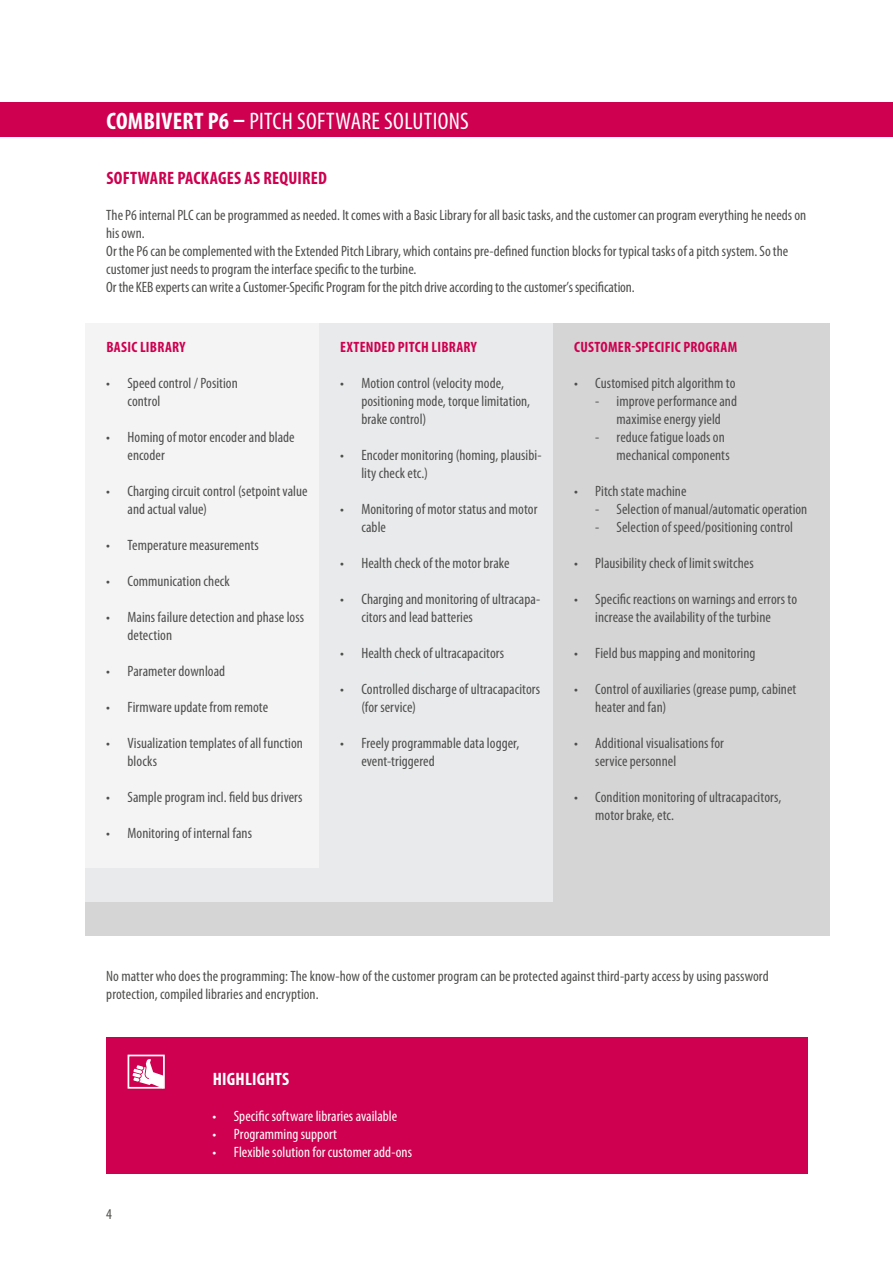
<style>
.page{position:relative;width:893px;height:1263px;background:#fff}
.page>*{position:absolute;margin:0;border:0;box-sizing:border-box;transform-origin:0 0}
.t1{font:condensed 24px "Myriad Pro";letter-spacing:.015em;color:#fff}
.t2{font:700 condensed 18px "Myriad Pro";letter-spacing:.01em;color:#ce004f}
.t3{font:700 condensed 18px "Myriad Pro";letter-spacing:.01em;color:#fff}
.t4{font:condensed 15px/18px "Myriad Pro";letter-spacing:.005em;color:#4e4e4d}
.t5{font:condensed 15px "Myriad Pro";letter-spacing:.005em;color:#fff}
.t6{font:700 condensed 15px "Myriad Pro";letter-spacing:.02em;color:#ce004f}
.s1{font-weight:700}
</style>
<div class="page">
<div style="left:85px;top:323px;width:744px;height:612px;background:#d5d5d6"></div>
<div style="left:85px;top:323px;width:468px;height:578px;background:#e9eaeb"></div>
<div style="left:85px;top:323px;width:234px;height:545px;background:#f4f4f5"></div>
<div style="left:0;top:102px;width:893px;height:34px;background:#ce004f"></div>
<div style="left:106px;top:1037px;width:702px;height:137px;background:#ce004f"></div>
<div style="left:128px;top:1054px;width:37px;height:35px;border:2px solid #fff"></div>
<svg style="left:132px;top:1059px;width:32px;height:30px"></svg>
<h1 class="t1" style="left:107px;top:106px;width:364px"><span class="s1">COMBIVERT P6 –</span> PITCH SOFTWARE SOLUTIONS</h1>
<p class="t2" style="left:106px;top:166px;width:222px">SOFTWARE PACKAGES AS REQUIRED</p>
<p class="t4" style="left:106px;top:205px;width:701px">The P6 internal PLC can be programmed as needed. It comes with a Basic Library for all basic tasks, and the customer can program everything he needs on his own.<br>Or the P6 can be complemented with the Extended Pitch Library, which contains pre-defined function blocks for typical tasks of a pitch system. So the customer just needs to program the interface specific to the turbine.<br>Or the KEB experts can write a Customer-Specific Program for the pitch drive according to the customer’s specification.</p>
<p class="t6" style="left:106px;top:337px;width:81px">BASIC LIBRARY</p>
<p class="t4" style="left:128px;top:373px;width:112px;text-indent:-21px">• Speed control / Position control</p>
<p class="t4" style="left:128px;top:427px;width:169px;text-indent:-21px">• Homing of motor encoder and blade encoder</p>
<p class="t4" style="left:128px;top:481px;width:182px;text-indent:-21px">• Charging circuit control (setpoint value and actual value)</p>
<p class="t4" style="left:106px;top:535px;width:154px">• Temperature measurements</p>
<p class="t4" style="left:106px;top:571px;width:125px">• Communication check</p>
<p class="t4" style="left:128px;top:607px;width:178px;text-indent:-21px">• Mains failure detection and phase loss detection</p>
<p class="t4" style="left:106px;top:661px;width:120px">• Parameter download</p>
<p class="t4" style="left:106px;top:697px;width:163px">• Firmware update from remote</p>
<p class="t4" style="left:128px;top:733px;width:177px;text-indent:-21px">• Visualization templates of all function blocks</p>
<p class="t4" style="left:106px;top:787px;width:198px">• Sample program incl. field bus drivers</p>
<p class="t4" style="left:106px;top:823px;width:147px">• Monitoring of internal fans</p>
<p class="t6" style="left:340px;top:337px;width:138px">EXTENDED PITCH LIBRARY</p>
<p class="t4" style="left:361px;top:373px;width:170px;text-indent:-21px">• Motion control (velocity mode, positioning mode, torque limitation, brake control)</p>
<p class="t4" style="left:361px;top:445px;width:182px;text-indent:-21px">• Encoder monitoring (homing, plausibi&shy;lity check etc.)</p>
<p class="t4" style="left:361px;top:499px;width:178px;text-indent:-21px">• Monitoring of motor status and motor cable</p>
<p class="t4" style="left:340px;top:553px;width:171px">• Health check of the motor brake</p>
<p class="t4" style="left:361px;top:589px;width:180px;text-indent:-21px">• Charging and monitoring of ultracapa&shy;citors and lead batteries</p>
<p class="t4" style="left:340px;top:643px;width:166px">• Health check of ultracapacitors</p>
<p class="t4" style="left:361px;top:679px;width:180px;text-indent:-21px">• Controlled discharge of ultracapacitors (for service)</p>
<p class="t4" style="left:361px;top:733px;width:160px;text-indent:-21px">• Freely programmable data logger, event-triggered</p>
<p class="t6" style="left:574px;top:337px;width:165px">CUSTOMER-SPECIFIC PROGRAM</p>
<p class="t4" style="left:574px;top:373px;width:163px">• Customised pitch algorithm to</p>
<p class="t4" style="left:595px;top:391px;width:143px;text-align:center">- improve performance and maximise energy yield</p>
<p class="t4" style="left:617px;top:427px;width:115px;text-indent:-21px">- reduce fatigue loads on mechanical components</p>
<p class="t4" style="left:574px;top:481px;width:114px">• Pitch state machine</p>
<p class="t4" style="left:595px;top:499px;width:214px">- Selection of manual/automatic operation</p>
<p class="t4" style="left:595px;top:517px;width:199px">- Selection of speed/positioning control</p>
<p class="t4" style="left:574px;top:553px;width:181px">• Plausibility check of limit switches</p>
<p class="t4" style="left:574px;top:589px;width:225px;text-align:center">• Specific reactions on warnings and errors to increase the availability of the turbine</p>
<p class="t4" style="left:574px;top:643px;width:183px">• Field bus mapping and monitoring</p>
<p class="t4" style="left:595px;top:679px;width:203px;text-indent:-21px">• Control of auxiliaries (grease pump, cabinet heater and fan)</p>
<p class="t4" style="left:595px;top:733px;width:130px;text-indent:-21px">• Additional visualisations for service personnel</p>
<p class="t4" style="left:595px;top:787px;width:188px;text-indent:-21px">• Condition monitoring of ultracapacitors, motor brake, etc.</p>
<p class="t4" style="left:106px;top:967px;width:664px">No matter who does the programming: The know-how of the customer program can be protected against third-party access by using password protection, compiled libraries and encryption.</p>
<p class="t4" style="left:106px;top:1205px;width:7px">4</p>
<p class="t3" style="left:213px;top:1068px;width:78px">HIGHLIGHTS</p>
<p class="t5" style="left:213px;top:1107px;width:186px">• Specific software libraries available</p>
<p class="t5" style="left:213px;top:1125px;width:126px">• Programming support</p>
<p class="t5" style="left:213px;top:1143px;width:201px">• Flexible solution for customer add-ons</p>
</div>
